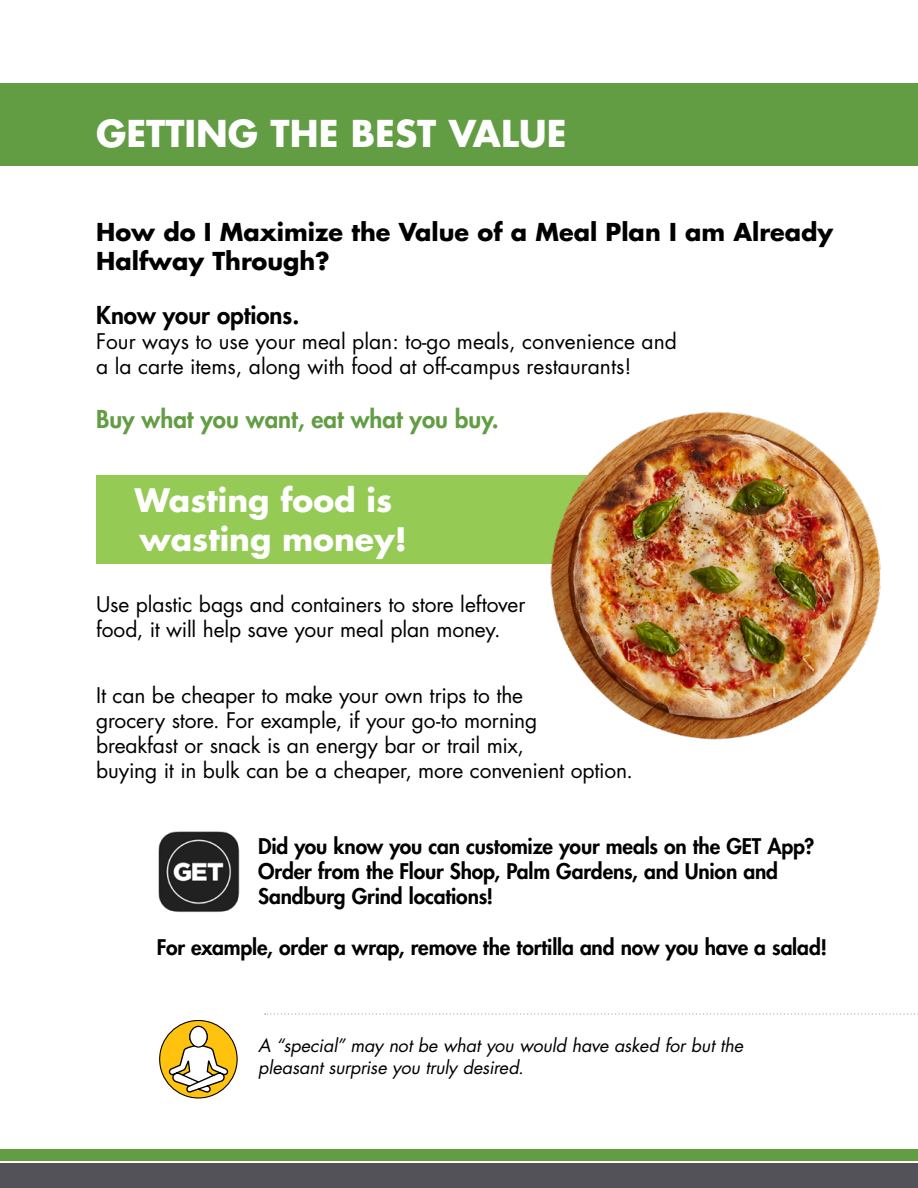
<style>
.page{position:relative;width:918px;height:1188px;background:#fff}
.page>*{position:absolute;margin:0;border:0;box-sizing:border-box;transform-origin:0 0}
.t1{font:700 36px "Futura Std";color:#fff}
.t2{font:700 31.5px/39px "Futura Std";color:#fff}
.t3{font:700 24px/28.8px "Futura Std";color:#000}
.t4{font:800 24px "Futura Std";color:#629d44}
.t5{font:800 24px "Futura Std";color:#000}
.t6{font:21px/25.2px "Futura Std";letter-spacing:-.005em;color:#000}
.t7{font:800 21px/25.2px "Futura Std";letter-spacing:-.01em;color:#000}
.t8{font:italic 18px/21.6px "Futura Std";letter-spacing:-.01em;color:#000}
</style>
<div class="page">
<hr style="left:0;top:0;width:918px;height:1px;background:#d4effc">
<div style="left:96px;top:475px;width:737px;height:88px;background:#95ca55"></div>
<div style="left:0;top:84px;width:918px;height:82px;background:#629d44"></div>
<div style="left:0;top:1164px;width:918px;height:24px;background:#525258"></div>
<img style="left:537px;top:412px;width:344px;height:328px">
<img style="left:158px;top:831px;width:82px;height:82px">
<svg style="left:265px;top:1013px;width:653px;height:2px"></svg>
<div style="left:0;top:1149px;width:918px;height:12px;background:#629d44"></div>
<div style="left:160px;top:1021px;width:77px;height:77px;background:#ffc20e;border-radius:50%"></div>
<div style="left:159px;top:1020px;width:79px;height:79px;border:1px solid #000;border-radius:50%"></div>
<div style="left:189px;top:1026px;width:19px;height:22px;border:1px solid #000;border-radius:50%"></div>
<svg style="left:168px;top:1027px;width:62px;height:67px"></svg>
<h1 class="t1" style="left:96px;top:109px;width:472px">GETTING THE BEST VALUE</h1>
<p class="t3" style="left:96px;top:217px;width:739px">How do I Maximize the Value of a Meal Plan I am Already<br>Halfway Through?</p>
<p class="t5" style="left:96px;top:300px;width:205px">Know your options.</p>
<p class="t6" style="left:96px;top:329px;width:582px">Four ways to use your meal plan: to-go meals, convenience and a la carte items, along with food at off-campus restaurants!</p>
<p class="t4" style="left:96px;top:404px;width:404px">Buy what you want, eat what you buy.</p>
<h2 class="t2" style="left:135px;top:480px;width:273px">Wasting food is wasting money!</h2>
<p class="t6" style="left:96px;top:592px;width:431px">Use plastic bags and containers to store leftover food, it will help save your meal plan money.</p>
<p class="t6" style="left:96px;top:683px;width:538px">It can be cheaper to make your own trips to the<br>grocery store. For example, if your go-to morning<br>breakfast or snack is an energy bar or trail mix,<br>buying it in bulk can be a cheaper, more convenient option.</p>
<p class="t7" style="left:258px;top:834px;width:558px">Did you know you can customize your meals on the GET App?<br>Order from the Flour Shop, Palm Gardens, and Union and<br>Sandburg Grind locations!</p>
<p class="t7" style="left:157px;top:934px;width:672px">For example, order a wrap, remove the tortilla and now you have a salad!</p>
<p class="t8" style="left:258px;top:1035px;width:487px">A “special” may not be what you would have asked for but the pleasant surprise you truly desired.</p>
</div>
